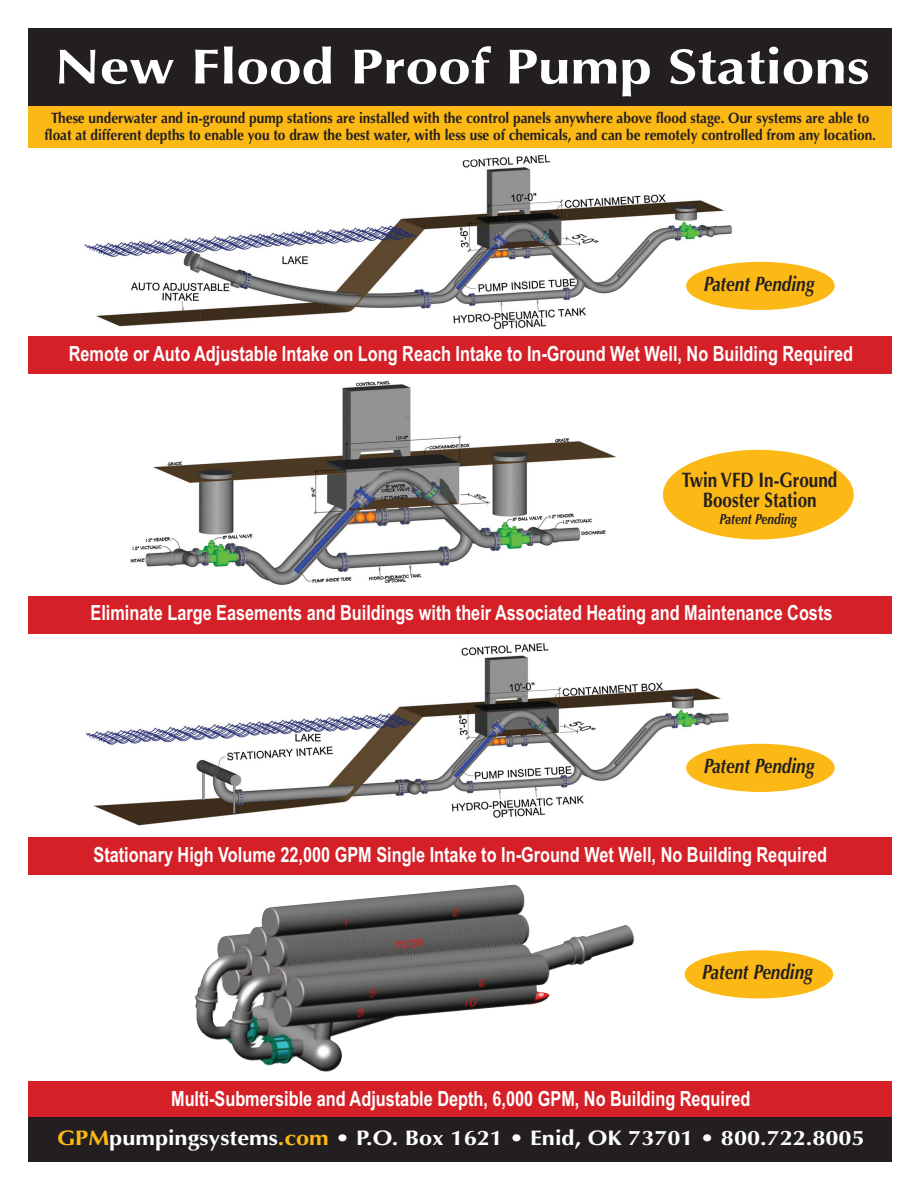
<style>
.page{position:relative;width:918px;height:1188px;background:#fff}
.page>*{position:absolute;margin:0;border:0;box-sizing:border-box;transform-origin:0 0}
.t1{font:700 49.35px "Optima";color:#fff;scale:1.19 1}
.t2{font:700 21px "Optima";color:#fff;scale:1.12 1}
.t3{font:700 20.85px "Arial";color:#fff;scale:.78 1}
.t4{font:italic 700 20.85px "Optima";color:#231f20;scale:.82 1}
.t5{font:700 20.85px/20.1px "Optima";color:#231f20;text-align:center;scale:.82 1}
.t6{font:700 15px/16.5px "Optima";color:#231f20;text-align:center;scale:.91 1}
.t7{font:italic 700 14.7px "Optima";color:#231f20;scale:.82 1}
.s1{color:#fcb814}
</style>
<div class="page">
<div style="left:29px;top:1081px;width:863px;height:38px;background:#d52028"></div>
<img style="left:130px;top:380px;width:486px;height:205px">
<img style="left:86px;top:643px;width:672px;height:183px">
<img style="left:84px;top:154px;width:661px;height:176px">
<div style="left:28px;top:336px;width:864px;height:38px;background:#d52028"></div>
<div style="left:28px;top:596px;width:864px;height:38px;background:#d52028"></div>
<div style="left:28px;top:104px;width:864px;height:44px;background:#fcb814"></div>
<div style="left:28px;top:28px;width:864px;height:77px;background:#231f20"></div>
<div style="left:28px;top:1118px;width:864px;height:44px;background:#231f20"></div>
<img style="left:195px;top:884px;width:440px;height:188px">
<div style="left:663px;top:450px;width:191px;height:90px;background:#fcb814;border-radius:50%"></div>
<div style="left:686px;top:262px;width:149px;height:48px;background:#fcb814;border-radius:50%"></div>
<div style="left:685px;top:950px;width:148px;height:48px;background:#fcb814;border-radius:50%"></div>
<div style="left:686px;top:744px;width:149px;height:48px;background:#fcb814;border-radius:50%"></div>
<div style="left:29px;top:837px;width:863px;height:37px;background:#d52028"></div>
<h1 class="t1" style="left:54px;top:46px;width:687px">New Flood Proof Pump Stations</h1>
<p class="t6" style="left:45px;top:111px;width:915px">These underwater and in-ground pump stations are installed with the control panels anywhere above flood stage. Our systems are able to float at different depths to enable you to draw the best water, with less use of chemicals, and can be remotely controlled from any location.</p>
<p class="t4" style="left:704px;top:275px;width:137px">Patent Pending</p>
<p class="t3" style="left:69px;top:346px;width:1007px">Remote or Auto Adjustable Intake on Long Reach Intake to In-Ground Wet Well, No Building Required</p>
<p class="t5" style="left:682px;top:472px;width:191px">Twin VFD In-Ground<br>Booster Station</p>
<p class="t7" style="left:719px;top:513px;width:96px">Patent Pending</p>
<p class="t3" style="left:91px;top:606px;width:953px">Eliminate Large Easements and Buildings with their Associated Heating and Maintenance Costs</p>
<p class="t4" style="left:704px;top:757px;width:137px">Patent Pending</p>
<p class="t3" style="left:93px;top:847px;width:942px">Stationary High Volume 22,000 GPM Single Intake to In-Ground Wet Well, No Building Required</p>
<p class="t4" style="left:702px;top:963px;width:137px">Patent Pending</p>
<p class="t3" style="left:171px;top:1092px;width:744px">Multi-Submersible and Adjustable Depth, 6,000 GPM, No Building Required</p>
<p class="t2" style="left:57px;top:1129px;width:723px"><span class="s1">GPM</span>pumpingsystems<span class="s1">.com</span> • P.O. Box 1621 • Enid, OK 73701 • 800.722.8005</p>
</div>
